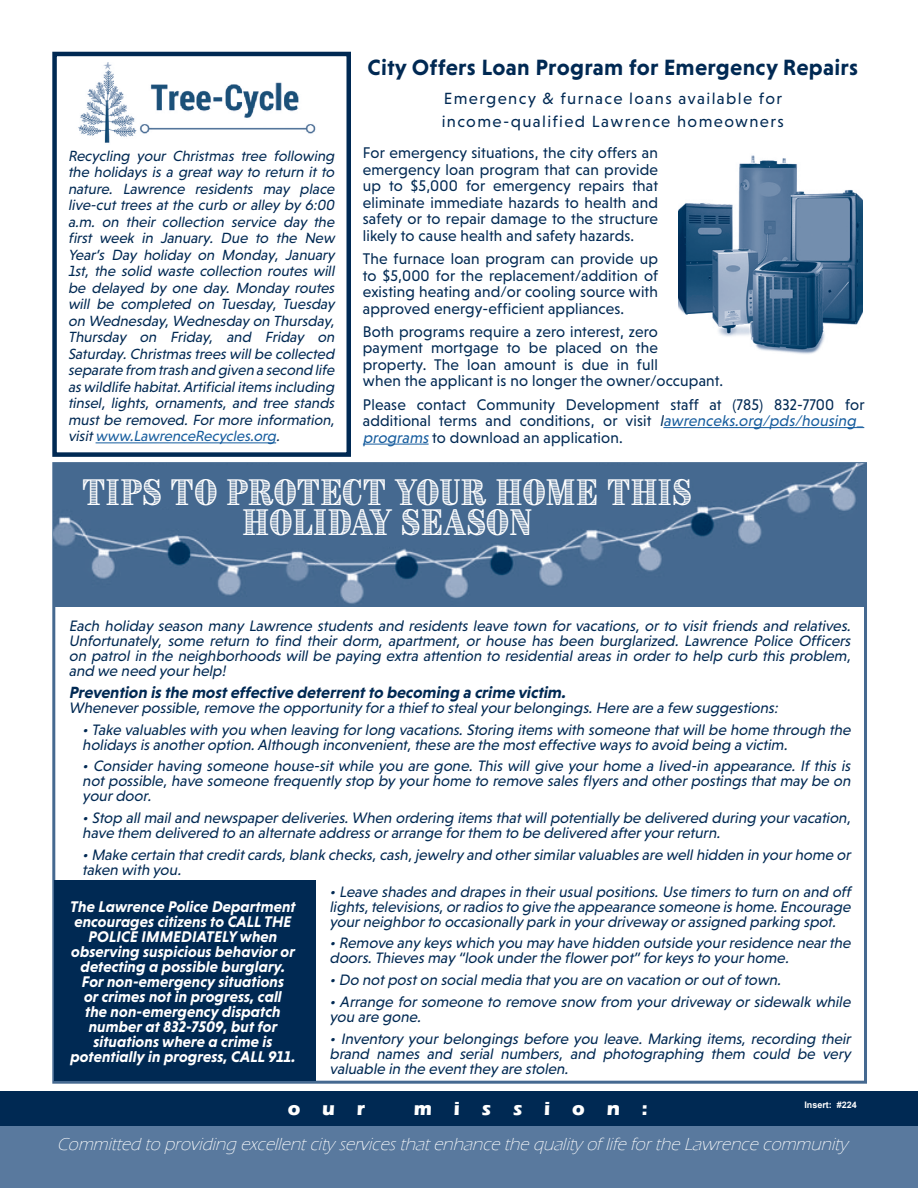
<style>
.page{position:relative;width:918px;height:1188px;background:#fff}
.page>*{position:absolute;margin:0;border:0;box-sizing:border-box;transform-origin:0 0}
.Body_Copy{font:31.5px/30px "Brim Narrow Combined 1";color:#fff;text-align:center}
.Sub-Head{font:700 22.5px "Niveau Grotesk";color:#002953}
.In_column_Subhead{font:700 19.5px "Eras ITC";letter-spacing:1.12em;color:#fff}
.Headlines{font:italic 300 18px "Eras ITC";color:#fff}
.Sub-Head-2{font:16.5px/22.5px "Niveau Grotesk";color:#002953}
.Body_Copy-2{font:italic 700 16.5px "Niveau Grotesk";color:#002953}
.Body_Copy-3{font:15.75px/16.5px "Niveau Grotesk";letter-spacing:.01em;color:#002953;text-align:justify}
.Body_Copy-4{font:italic 700 15.75px/15px "Niveau Grotesk";color:#fff;text-align:center}
.Body_Copy-5{font:italic 15.3px/15px "Niveau Grotesk";color:#002953}
.Body_Copy-6{font:italic 15px/16.5px "Niveau Grotesk";color:#002953;text-align:justify}
.t1{font:700 9px "Arial";color:#fff}
.s1{color:#175d9e}
.s2{font-style:italic}
.s3{font-style:italic;color:#175d9e}
</style>
<div class="page">
<div style="left:0;top:1092px;width:918px;height:96px;background:#002953"></div>
<div style="left:0;top:1126px;width:918px;height:62px;background:#59799e"></div>
<div style="left:52px;top:52px;width:299px;height:405px;border:4px solid #002953"></div>
<hr style="left:96px;top:443px;width:180px;height:1px;background:#175d9e">
<img style="left:78px;top:63px;width:238px;height:80px">
<hr style="left:663px;top:427px;width:201px;height:1px;background:#175d9e">
<hr style="left:363px;top:444px;width:66px;height:1px;background:#175d9e">
<img style="left:678px;top:155px;width:185px;height:199px">
<img style="left:54px;top:464px;width:812px;height:142px">
<div style="left:55px;top:880px;width:261px;height:201px;background:#002953"></div>
<div style="left:105px;top:464px;width:587px;height:43px;background:#456990"></div>
<div style="left:212px;top:504px;width:264px;height:43px;background:#456990"></div>
<div style="left:453px;top:500px;width:96px;height:42px;background:#456990"></div>
<p class="Sub-Head" style="left:368px;top:54px;width:492px">City Offers Loan Program for Emergency Repairs</p>
<p class="Sub-Head-2" style="left:442px;top:87px;width:344px">Emergency &amp; furnace loans available for income-qualified Lawrence homeowners</p>
<p class="Body_Copy-6" style="left:68px;top:147px;width:271px">Recycling your Christmas tree following the holidays is a great way to return it to nature. Lawrence residents may place live-cut trees at the curb or alley by 6:00 a.m. on their collection service day the first week in January. Due to the New Year’s Day holiday on Monday, January 1st, the solid waste collection routes will be delayed by one day. Monday routes will be completed on Tuesday, Tuesday on Wednesday,Wednesday on Thursday, Thursday on Friday, and Friday on Saturday.Christmas trees willbe collected separate from trash and given a second life as wildlife habitat.Artificialitems including tinsel, lights, ornaments, and tree stands must be removed. For more information, visit<span class="s1">www.LawrenceRecycles.org</span>.</p>
<p class="Body_Copy-3" style="left:363px;top:145px;width:297px">For emergency situations, the city offers an emergency loan program that can provide up to $5,000 for emergency repairs that eliminate immediate hazards to health and safety or to repair damage to the structure likely to cause health and safety hazards.</p>
<p class="Body_Copy-3" style="left:363px;top:250px;width:297px">The furnace loan program can provide up to $5,000 for the replacement/addition of existing heating and/or cooling source with approved energy-efficient appliances.</p>
<p class="Body_Copy-3" style="left:363px;top:323px;width:362px;text-align:left">Both programs require a zero interest, zero<br>payment mortgage to be placed on the property. The loan amount is due in full<br>when the applicant is no longer the owner/occupant.</p>
<p class="Body_Copy-3" style="left:363px;top:396px;width:506px;text-align:left">Please contact Community Development staff at (785) 832-7700 for additional terms and conditions, or visit <span class="s2">l</span><span class="s3">awrenceks.org/pds/housing_ programs</span> to download an application.</p>
<p class="Body_Copy" style="left:82px;top:478px;width:611px">TIPS TO PROTECT YOUR HOME THIS<br>HOLIDAY SEASON</p>
<p class="Body_Copy-5" style="left:69px;top:618px;width:786px;text-align:justify">Each holiday season many Lawrence students and residents leave town for vacations, or to visit friends and relatives.<br>Unfortunately, some return to find their dorm, apartment, or house has been burglarized. Lawrence Police Officers on patrol in the neighborhoods will be paying extra attention to residential areas in order to help curb this problem, and we need yourhelp!</p>
<p class="Body_Copy-2" style="left:69px;top:683px;width:502px">Prevention is the mosteffective deterrentto becoming a crime victim.</p>
<p class="Body_Copy-5" style="left:69px;top:700px;width:713px">Wheneverpossible,remove the opportunity fora thiefto stealyourbelongings.Here are a few suggestions:</p>
<p class="Body_Copy-5" style="left:82px;top:722px;width:773px">• Take valuables with you when leaving forlong vacations. Storing items with someone thatwill be home through the holidays is anotheroption.Although inconvenient,these are the mosteffective ways to avoid being a victim.</p>
<p class="Body_Copy-5" style="left:82px;top:759px;width:773px;text-align:justify">• Consider having someone house-sit while you are gone. This will give your home a lived-in appearance. If this is not possible, have someone frequently stop by yourhome to remove sales flyers and otherpostings that may be on yourdoor.</p>
<p class="Body_Copy-5" style="left:82px;top:810px;width:773px">• Stop allmailand newspaperdeliveries.When ordering items thatwillpotentially be delivered during yourvacation, have them delivered to an alternate address orarrange forthem to be delivered afteryourreturn.</p>
<p class="Body_Copy-5" style="left:82px;top:847px;width:773px">• Make certain thatcreditcards,blank checks,cash,jewelry and othersimilarvaluables are wellhidden in yourhome or taken with you.</p>
<p class="Body_Copy-5" style="left:330px;top:884px;width:526px;text-align:justify">• Leave shades and drapes in theirusualpositions.Use timers to turn on and off lights,televisions,orradios to give the appearance someone is home.Encourage yourneighborto occasionally park in yourdriveway orassigned parking spot.</p>
<p class="Body_Copy-5" style="left:330px;top:936px;width:526px">• Remove any keys which you may have hidden outside yourresidence nearthe doors.Thieves may “look underthe flowerpot”forkeys to yourhome.</p>
<p class="Body_Copy-5" style="left:330px;top:972px;width:456px">• Do notposton socialmedia thatyou are on vacation oroutoftown.</p>
<p class="Body_Copy-5" style="left:330px;top:994px;width:526px">• Arrange for someone to remove snow from your driveway or sidewalk while you are gone.</p>
<p class="Body_Copy-5" style="left:330px;top:1031px;width:526px;text-align:justify">• Inventory your belongings before you leave. Marking items, recording their brand names and serial numbers, and photographing them could be very valuable in the eventthey are stolen.</p>
<p class="Body_Copy-4" style="left:70px;top:899px;width:227px">The Lawrence Police Department encourages citizens to CALL THE<br>POLICE IMMEDIATELY when observing suspicious behavior or detecting a possible burglary.</p>
<p class="Body_Copy-4" style="left:70px;top:974px;width:227px">For non-emergency situations<br>or crimes not in progress, call<br>the non-emergency dispatch number at 832-7509, but for situations where a crime is potentially in progress, CALL 911.</p>
<p class="In_column_Subhead" style="left:288px;top:1098px;width:79px">our</p>
<p class="In_column_Subhead" style="left:414px;top:1098px;width:235px">mission:</p>
<p class="t1" style="left:804px;top:1099px;width:54px">Insert: #224</p>
<p class="Headlines" style="left:57px;top:1134px;width:792px">Committed to providing excellentcity servicesthatenhance the quality of life forthe Lawrence community</p>
</div>
